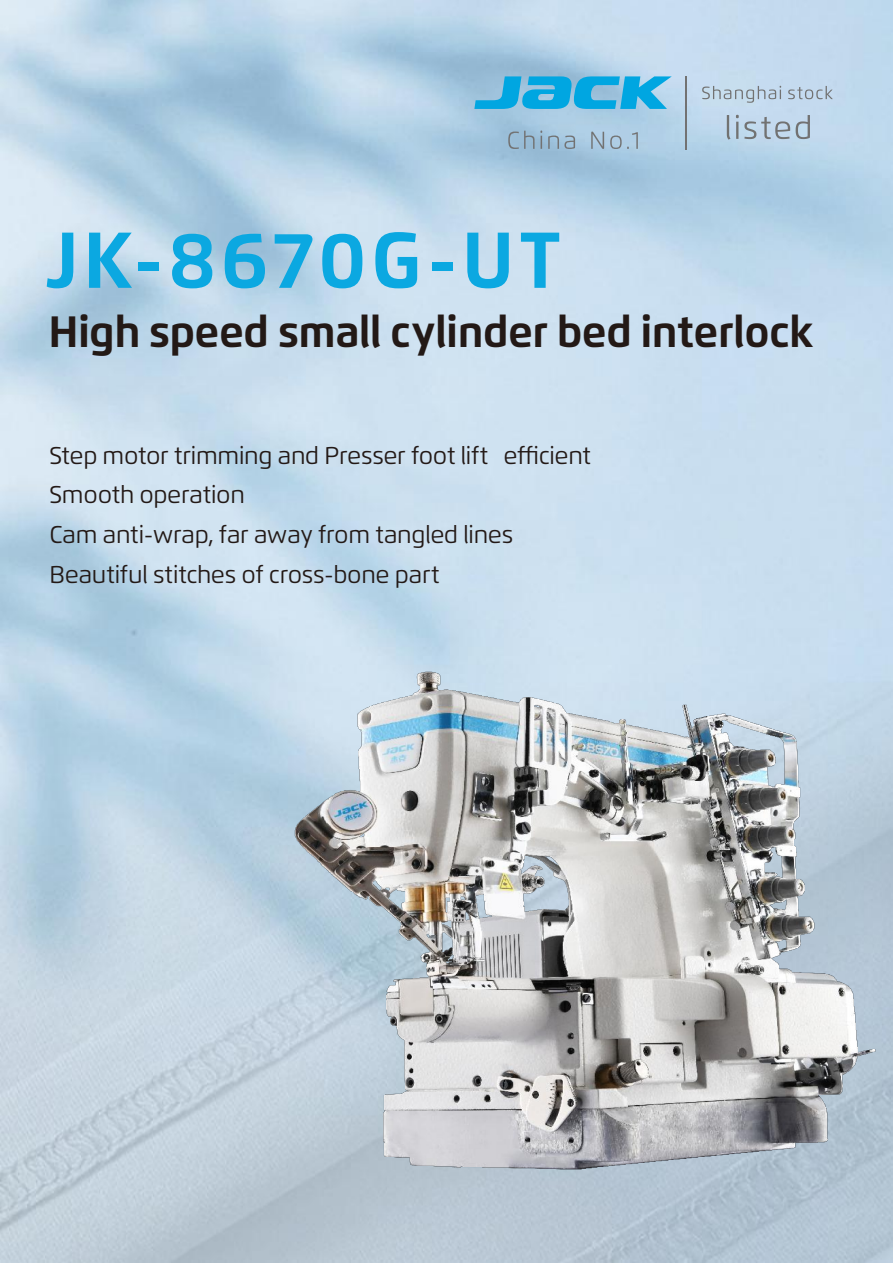
<style>
.page{position:relative;width:893px;height:1263px;background:#fff}
.page>*{position:absolute;margin:0;border:0;box-sizing:border-box;transform-origin:0 0}
.t1{font:700 78.9px "Flexo";letter-spacing:.05em;color:#0ba8e1}
.t2{font:700 43.8px "Flexo";letter-spacing:-.01em;color:#231916}
.t3{font:24.3px/39.6px "Flexo";letter-spacing:-.015em;color:#231916}
</style>
<div class="page">
<img style="left:252px;top:635px;width:641px;height:557px">
<svg style="left:508px;top:131px;width:26px;height:18px"></svg>
<svg style="left:540px;top:131px;width:2px;height:18px"></svg>
<svg style="left:548px;top:136px;width:27px;height:13px"></svg>
<svg style="left:591px;top:132px;width:13px;height:17px"></svg>
<svg style="left:610px;top:132px;width:28px;height:17px"></svg>
<svg style="left:474px;top:76px;width:198px;height:33px;background:#41b2e0"></svg>
<svg style="left:702px;top:86px;width:79px;height:17px"></svg>
<svg style="left:788px;top:86px;width:45px;height:13px"></svg>
<svg style="left:727px;top:115px;width:83px;height:25px;background:#aec0d0"></svg>
<hr style="left:685px;top:76px;width:1px;height:74px;background:#727272">
<h1 class="t1" style="left:46px;top:225px;width:516px">JK-8670G-UT</h1>
<h2 class="t2" style="left:49px;top:313px;width:766px">High speed small cylinder bed interlock</h2>
<p class="t3" style="left:50px;top:437px;width:543px">Step motor trimming and Presser foot lift efficient Smooth operation<br>Cam anti-wrap, far away from tangled lines Beautiful stitches of cross-bone part</p>
</div>
